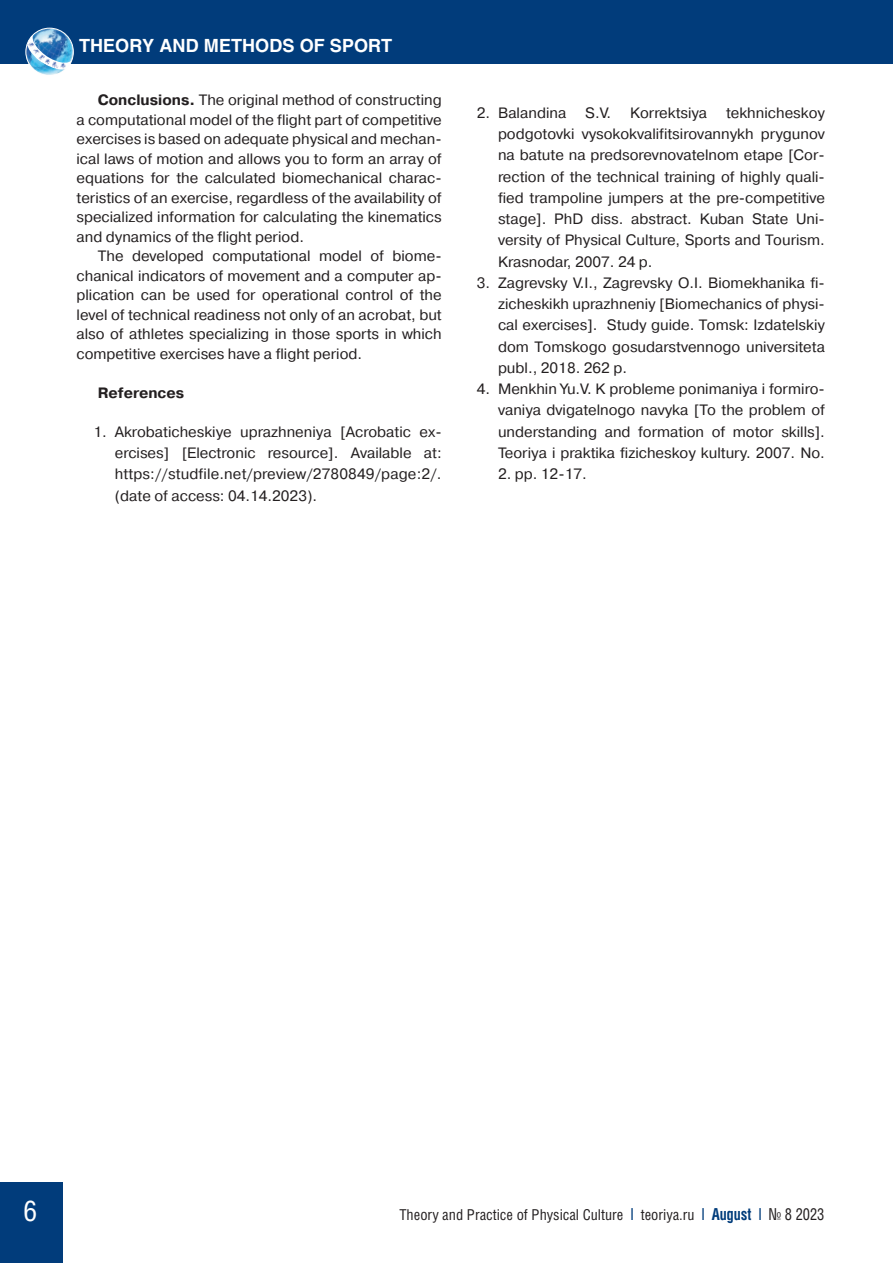
<style>
.page{position:relative;width:893px;height:1263px;background:#fff}
.page>*{position:absolute;margin:0;border:0;box-sizing:border-box;transform-origin:0 0}
.t1{font:28.5px "Helios Cond C";color:#fff}
.t2{font:700 18px "Helios C";color:#fff}
.t3{font:15px/21.3px "Pragmatica C";color:#231f20;text-align:justify}
.t4{font:15px "Helios Cond C";color:#231f20}
.t5{font:700 15px "Pragmatica C";color:#231f20}
.s1{font-weight:700}
.s2{font-weight:700;font-size:16.5px;color:#013c7b}
.s3{font-size:16.5px}
</style>
<div class="page">
<div style="left:0;top:1182px;width:62px;height:81px;background:#013c7b"></div>
<div style="left:0;top:0;width:893px;height:64px;background:#013c7b"></div>
<img style="left:34px;top:28px;width:40px;height:46px">
<div style="left:26px;top:28px;width:47px;height:48px;border:1px solid #fff;border-radius:50%"></div>
<svg style="left:26px;top:33px;width:46px;height:40px;background:#7db1d6"></svg>
<p class="t2" style="left:79px;top:35px;width:315px">THEORY AND METHODS OF SPORT</p>
<p class="t3" style="left:77px;top:90px;width:367px;line-height:19.5px;text-indent:21px"><span class="s1">Conclusions.</span> The original method of constructing a computational model of the flight part of competitive exercises is based on adequate physical and mechan&shy;ical laws of motion and allows you to form an array of equations for the calculated biomechanical charac&shy;teristics of an exercise, regardless of the availability of specialized information for calculating the kinematics and dynamics of the flight period.</p>
<p class="t3" style="left:77px;top:246px;width:367px;line-height:19.5px;text-indent:21px">The developed computational model of biome&shy;chanical indicators of movement and a computer ap&shy;plication can be used for operational control of the level of technical readiness not only of an acrobat, but also of athletes specializing in those sports in which competitive exercises have a flight period.</p>
<p class="t5" style="left:98px;top:384px;width:88px">References</p>
<p class="t3" style="left:115px;top:421px;width:328px;text-indent:-21px">1. Akrobaticheskiye uprazhneniya [Acrobatic ex&shy;ercises] [Electronic resource]. Available at: https://studfile.net/preview/2780849/page:2/. (date of access: 04.14.2023).</p>
<p class="t3" style="left:477px;top:102px;width:91px">2. Balandina</p>
<p class="t3" style="left:585px;top:102px;width:27px">S.V.</p>
<p class="t3" style="left:630px;top:102px;width:79px">Korrektsiya</p>
<p class="t3" style="left:498px;top:102px;width:328px;text-indent:228px">tekhnicheskoy podgotovki vysokokvalifitsirovannykh prygunov na batute na predsorevnovatelnom etape [Cor&shy;rection of the technical training of highly quali&shy;fied trampoline jumpers at the pre-competitive stage]. PhD diss. abstract. Kuban State Uni&shy;versity of Physical Culture, Sports and Tourism.<br>Krasnodar, 2007. 24 p.</p>
<p class="t3" style="left:498px;top:272px;width:328px;text-indent:-21px">3. Zagrevsky V.I., Zagrevsky O.I. Biomekhanika fi&shy;zicheskikh uprazhneniy [Biomechanics of physi&shy;cal exercises]. Study guide. Tomsk: Izdatelskiy dom Tomskogo gosudarstvennogo universiteta publ., 2018. 262 p.</p>
<p class="t3" style="left:498px;top:378px;width:328px;text-indent:-21px">4. Menkhin Yu.V. K probleme ponimaniya i formiro&shy;vaniya dvigatelnogo navyka [To the problem of understanding and formation of motor skills].<br>Teoriya i praktika fizicheskoy kultury. 2007. No.</p>
<p class="t3" style="left:498px;top:463px;width:90px">2. pp. 12-17.</p>
<h1 class="t1" style="left:23px;top:1194px;width:15px">6</h1>
<p class="t4" style="left:399px;top:1205px;width:427px">Theory and Practice of Physical Culture <span class="s2">|</span> teoriya.ru <span class="s2">| Аugust |</span> <span class="s3">№ 8 2023</span></p>
</div>
